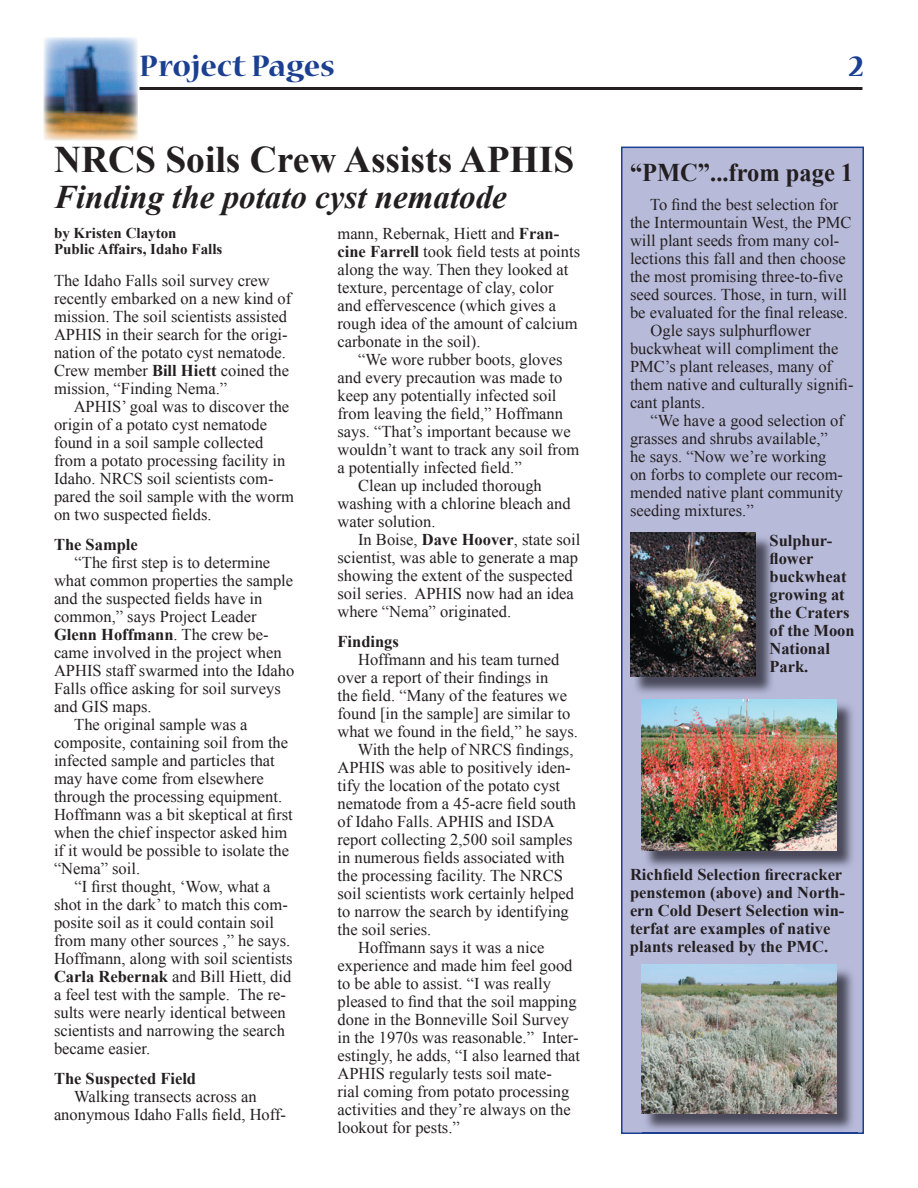
<style>
.page{position:relative;width:918px;height:1188px;background:#fff}
.page>*{position:absolute;margin:0;border:0;box-sizing:border-box;transform-origin:0 0}
.t1{font:700 37.5px "Times New Roman";color:#231f20}
.t2{font:italic 700 33px "Times New Roman";color:#231f20}
.t3{font:700 33px "Nueva Std";color:#1b3f91}
.t4{font:700 25.5px "Times New Roman";color:#231f20;scale:.96 1}
.t5{font:16.5px/18px "Times New Roman";color:#231f20}
.t6{font:700 16.5px/18px "Times New Roman";color:#231f20}
.t7{font:700 15px/16.5px "Times New Roman";color:#231f20}
.s1{font-weight:700}
.s2{font-weight:400}
</style>
<div class="page">
<div style="left:621px;top:147px;width:243px;height:987px;background:#b8bada"></div>
<hr style="left:140px;top:87px;width:722px;height:3px;background:#231f20">
<img style="left:43px;top:38px;width:95px;height:102px">
<img style="left:642px;top:966px;width:216px;height:167px">
<img style="left:642px;top:1133px;width:216px;height:1px">
<img style="left:641px;top:965px;width:196px;height:148px">
<img style="left:642px;top:700px;width:216px;height:172px">
<img style="left:641px;top:699px;width:196px;height:152px">
<img style="left:631px;top:534px;width:145px;height:163px">
<img style="left:630px;top:533px;width:126px;height:144px">
<h2 class="t3" style="left:140px;top:51px;width:197px">Project Pages</h2>
<h2 class="t3" style="left:849px;top:51px;width:17px">2</h2>
<h1 class="t1" style="left:54px;top:133px;width:522px">NRCS Soils Crew Assists APHIS</h1>
<h2 class="t2" style="left:54px;top:174px;width:454px">Finding the potato cyst nematode</h2>
<p class="t7" style="left:54px;top:224px;width:170px">by Kristen Clayton<br>Public Affairs, Idaho Falls</p>
<p class="t5" style="left:338px;top:224px;width:244px">mann, Rebernak, Hiett and <span class="s1">Fran&shy;cine Farrell</span> took field tests at points along the way. Then they looked at texture, percentage of clay, color and effervescence (which gives a rough idea of the amount of calcium carbonate in the soil).</p>
<p class="t5" style="left:358px;top:350px;width:206px">“We wore rubber boots, gloves</p>
<p class="t5" style="left:338px;top:368px;width:226px">and every precaution was made to</p>
<p class="t5" style="left:338px;top:386px;width:221px">keep any potentially infected soil</p>
<p class="t5" style="left:338px;top:404px;width:227px">from leaving the field,” Hoffmann</p>
<p class="t5" style="left:338px;top:422px;width:235px">says. “That’s important because we</p>
<p class="t5" style="left:338px;top:440px;width:243px">wouldn’t want to track any soil from</p>
<p class="t5" style="left:338px;top:458px;width:186px">a potentially infected field.”</p>
<p class="t5" style="left:358px;top:476px;width:185px">Clean up included thorough</p>
<p class="t5" style="left:338px;top:494px;width:235px">washing with a chlorine bleach and</p>
<p class="t5" style="left:338px;top:512px;width:100px">water solution.</p>
<p class="t5" style="left:358px;top:530px;width:224px">In Boise, <span class="s1">Dave Hoover</span>, state soil</p>
<p class="t5" style="left:338px;top:548px;width:242px">scientist, was able to generate a map</p>
<p class="t5" style="left:338px;top:566px;width:237px">showing the extent of the suspected</p>
<p class="t5" style="left:338px;top:584px;width:238px">soil series. APHIS now had an idea</p>
<p class="t5" style="left:338px;top:602px;width:175px">where “Nema” originated.</p>
<p class="t6" style="left:338px;top:632px;width:63px">Findings</p>
<p class="t5" style="left:358px;top:650px;width:203px">Hoffmann and his team turned</p>
<p class="t5" style="left:338px;top:668px;width:212px">over a report of their findings in</p>
<p class="t5" style="left:338px;top:686px;width:231px">the field. “Many of the features we</p>
<p class="t5" style="left:338px;top:704px;width:234px">found [in the sample] are similar to</p>
<p class="t5" style="left:338px;top:722px;width:242px">what we found in the field,” he says.</p>
<p class="t5" style="left:358px;top:740px;width:217px">With the help of NRCS findings,</p>
<p class="t5" style="left:338px;top:758px;width:235px">APHIS was able to positively iden-</p>
<p class="t5" style="left:338px;top:776px;width:224px">tify the location of the potato cyst</p>
<p class="t5" style="left:338px;top:794px;width:240px">nematode from a 45-acre field south</p>
<p class="t5" style="left:338px;top:812px;width:219px">of Idaho Falls. APHIS and ISDA</p>
<p class="t5" style="left:338px;top:830px;width:237px">report collecting 2,500 soil samples</p>
<p class="t5" style="left:338px;top:848px;width:229px">in numerous fields associated with</p>
<p class="t5" style="left:338px;top:866px;width:227px">the processing facility. The NRCS</p>
<p class="t5" style="left:338px;top:884px;width:238px">soil scientists work certainly helped</p>
<p class="t5" style="left:338px;top:902px;width:233px">to narrow the search by identifying</p>
<p class="t5" style="left:338px;top:920px;width:95px">the soil series.</p>
<p class="t5" style="left:358px;top:938px;width:188px">Hoffmann says it was a nice</p>
<p class="t5" style="left:338px;top:956px;width:237px">experience and made him feel good</p>
<p class="t5" style="left:338px;top:974px;width:215px">to be able to assist. “I was really</p>
<p class="t5" style="left:338px;top:992px;width:241px">pleased to find that the soil mapping</p>
<p class="t5" style="left:338px;top:1010px;width:233px">done in the Bonneville Soil Survey</p>
<p class="t5" style="left:338px;top:1028px;width:243px">in the 1970s was reasonable.” Inter-</p>
<p class="t5" style="left:338px;top:1046px;width:244px">estingly, he adds, “I also learned that</p>
<p class="t5" style="left:338px;top:1064px;width:216px">APHIS regularly tests soil mate-</p>
<p class="t5" style="left:338px;top:1082px;width:233px">rial coming from potato processing</p>
<p class="t5" style="left:338px;top:1100px;width:235px">activities and they’re always on the</p>
<p class="t5" style="left:338px;top:1118px;width:124px">lookout for pests.”</p>
<p class="t5" style="left:54px;top:271px;width:239px">The Idaho Falls soil survey crew recently embarked on a new kind of mission. The soil scientists assisted APHIS in their search for the origi&shy;nation of the potato cyst nematode.<br>Crew member <span class="s1">Bill Hiett</span> coined the mission, “Finding Nema.”</p>
<p class="t5" style="left:54px;top:397px;width:242px;text-indent:20px">APHIS’ goal was to discover the origin of a potato cyst nematode found in a soil sample collected from a potato processing facility in<br>Idaho. NRCS soil scientists com&shy;pared the soil sample with the worm on two suspected fields.</p>
<p class="t6" style="left:54px;top:535px;width:85px">The Sample</p>
<p class="t5" style="left:75px;top:553px;width:197px">“The first step is to determine</p>
<p class="t5" style="left:54px;top:571px;width:241px">what common properties the sample</p>
<p class="t5" style="left:54px;top:589px;width:210px">and the suspected fields have in</p>
<p class="t5" style="left:54px;top:607px;width:204px">common,” says Project Leader</p>
<p class="t6" style="left:54px;top:625px;width:216px">Glenn Hoffmann<span class="s2">. The crew be-</span></p>
<p class="t5" style="left:54px;top:643px;width:229px">came involved in the project when</p>
<p class="t5" style="left:54px;top:661px;width:242px">APHIS staff swarmed into the Idaho</p>
<p class="t5" style="left:54px;top:679px;width:228px">Falls office asking for soil surveys</p>
<p class="t5" style="left:54px;top:697px;width:99px">and GIS maps.</p>
<p class="t5" style="left:74px;top:715px;width:175px">The original sample was a</p>
<p class="t5" style="left:54px;top:733px;width:236px">composite, containing soil from the</p>
<p class="t5" style="left:54px;top:751px;width:222px">infected sample and particles that</p>
<p class="t5" style="left:54px;top:769px;width:211px">may have come from elsewhere</p>
<p class="t5" style="left:54px;top:787px;width:230px">through the processing equipment.</p>
<p class="t5" style="left:54px;top:805px;width:240px">Hoffmann was a bit skeptical at first</p>
<p class="t5" style="left:54px;top:823px;width:235px">when the chief inspector asked him</p>
<p class="t5" style="left:54px;top:841px;width:237px">if it would be possible to isolate the</p>
<p class="t5" style="left:54px;top:859px;width:88px">“Nema” soil.</p>
<p class="t5" style="left:75px;top:877px;width:198px">“I first thought, ‘Wow, what a</p>
<p class="t5" style="left:54px;top:895px;width:235px">shot in the dark’ to match this com-</p>
<p class="t5" style="left:54px;top:913px;width:222px">posite soil as it could contain soil</p>
<p class="t5" style="left:54px;top:931px;width:238px">from many other sources ,” he says.</p>
<p class="t5" style="left:54px;top:949px;width:240px">Hoffmann, along with soil scientists</p>
<p class="t5" style="left:54px;top:967px;width:239px"><span class="s1">Carla Rebernak</span> and Bill Hiett, did</p>
<p class="t5" style="left:54px;top:985px;width:233px">a feel test with the sample. The re-</p>
<p class="t5" style="left:54px;top:1003px;width:233px">sults were nearly identical between</p>
<p class="t5" style="left:54px;top:1021px;width:232px">scientists and narrowing the search</p>
<p class="t5" style="left:54px;top:1039px;width:98px">became easier.</p>
<p class="t6" style="left:54px;top:1069px;width:144px">The Suspected Field</p>
<p class="t5" style="left:54px;top:1087px;width:234px;text-align:center">Walking transects across an anonymous Idaho Falls field, Hoff-</p>
<h3 class="t4" style="left:630px;top:155px;width:234px">“PMC”...from page 1</h3>
<p class="t5" style="left:650px;top:195px;width:190px">To find the best selection for</p>
<p class="t5" style="left:630px;top:213px;width:223px">the Intermountain West, the PMC</p>
<p class="t5" style="left:630px;top:231px;width:211px">will plant seeds from many col-</p>
<p class="t5" style="left:630px;top:249px;width:217px">lections this fall and then choose</p>
<p class="t5" style="left:630px;top:267px;width:215px">the most promising three-to-five</p>
<p class="t5" style="left:630px;top:285px;width:218px">seed sources. Those, in turn, will</p>
<p class="t5" style="left:630px;top:303px;width:220px">be evaluated for the final release.</p>
<p class="t5" style="left:651px;top:321px;width:162px">Ogle says sulphurflower</p>
<p class="t5" style="left:630px;top:339px;width:210px">buckwheat will compliment the</p>
<p class="t5" style="left:630px;top:357px;width:204px">PMC’s plant releases, many of</p>
<p class="t5" style="left:630px;top:375px;width:225px">them native and culturally signifi-</p>
<p class="t5" style="left:630px;top:393px;width:77px">cant plants.</p>
<p class="t5" style="left:651px;top:411px;width:195px">“We have a good selection of</p>
<p class="t5" style="left:630px;top:429px;width:199px">grasses and shrubs available,”</p>
<p class="t5" style="left:630px;top:447px;width:198px">he says. “Now we’re working</p>
<p class="t5" style="left:630px;top:465px;width:215px">on forbs to complete our recom-</p>
<p class="t5" style="left:630px;top:483px;width:215px">mended native plant community</p>
<p class="t5" style="left:630px;top:501px;width:125px">seeding mixtures.”</p>
<p class="t6" style="left:770px;top:531px;width:87px">Sulphur&shy;flower buckwheat growing at the Craters of the Moon<br>National<br>Park.</p>
<p class="t6" style="left:630px;top:865px;width:216px">Richfield Selection firecracker penstemon (above) and North&shy;ern Cold Desert Selection win&shy;terfat are examples of native plants released by the PMC.</p>
</div>
